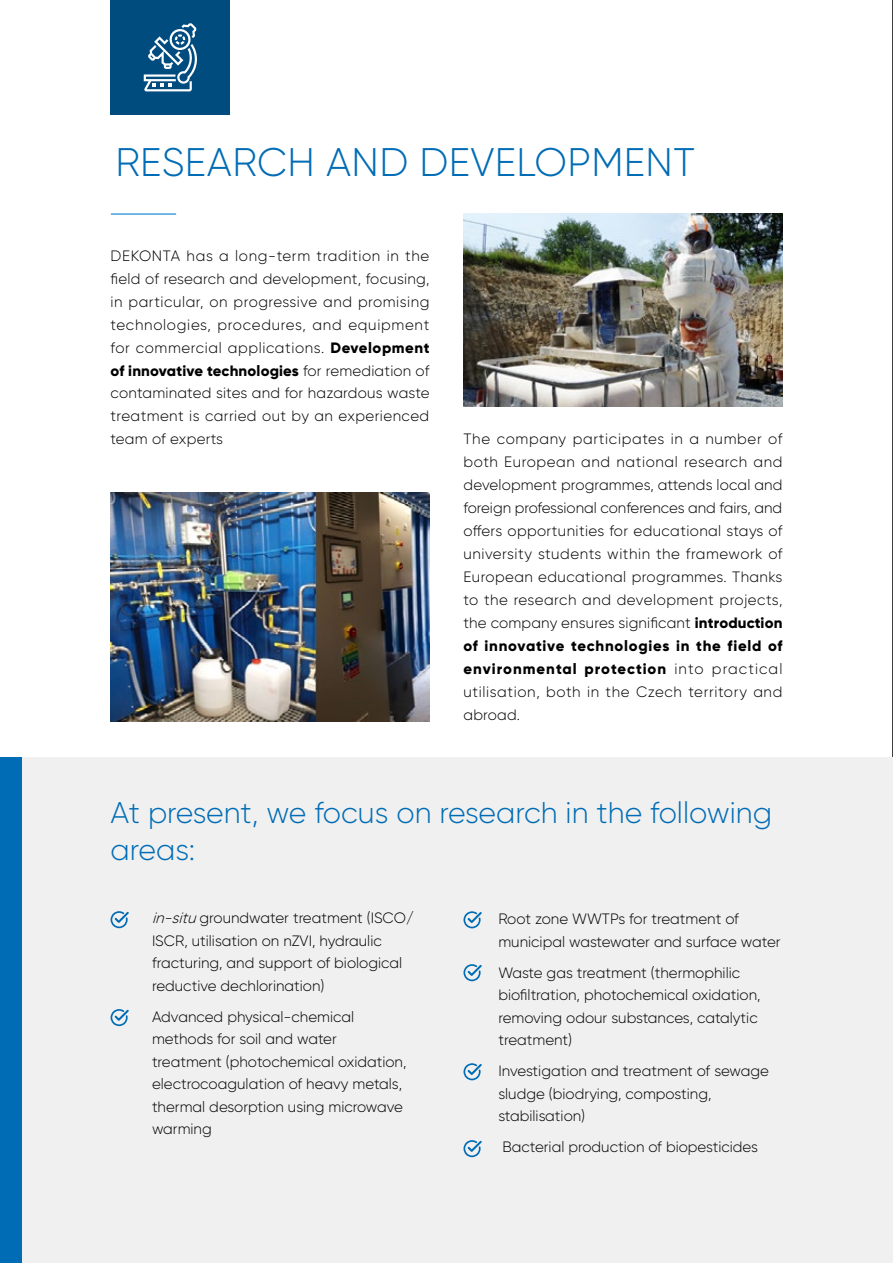
<style>
.page{position:relative;width:893px;height:1263px;background:#fff}
.page>*{position:absolute;margin:0;border:0;box-sizing:border-box;transform-origin:0 0}
.t1{font:300 39.9px "Gilroy";letter-spacing:.01em;color:#006cb5}
.t2{font:300 29.85px/36.9px "Gilroy";color:#006cb5}
.t3{font:300 15px/23px "Gilroy";color:#000}
.s1{font-weight:800}
.s2{font-style:italic}
</style>
<div class="page">
<hr style="left:892px;top:0;width:1px;height:1263px;background:#000">
<hr style="left:111px;top:213px;width:65px;height:2px;background:#46a1da">
<img style="left:463px;top:213px;width:319px;height:194px">
<img style="left:111px;top:493px;width:318px;height:228px">
<div style="left:111px;top:0;width:119px;height:115px;background:#004c7f"></div>
<svg style="left:144px;top:23px;width:53px;height:68px"></svg>
<div style="left:0;top:758px;width:893px;height:505px;background:#f0f0f0"></div>
<svg style="left:111px;top:911px;width:18px;height:17px"></svg>
<svg style="left:111px;top:1009px;width:18px;height:17px"></svg>
<svg style="left:463px;top:911px;width:19px;height:17px"></svg>
<svg style="left:463px;top:964px;width:19px;height:17px"></svg>
<svg style="left:463px;top:1063px;width:19px;height:17px"></svg>
<div style="left:0;top:757px;width:21px;height:506px;background:#006cb5"></div>
<svg style="left:463px;top:1140px;width:19px;height:17px"></svg>
<h1 class="t1" style="left:115px;top:138px;width:581px">RESEARCH AND DEVELOPMENT</h1>
<p class="t3" style="left:111px;top:244px;width:321px;text-align:justify">DEKONTA has a long-term tradition in the field of research and development, focusing, in particular, on progressive and promising technologies, procedures, and equipment for commercial applications. <span class="s1">Development of innovative technologies</span> for remediation of contaminated sites and for hazardous waste treatment is carried out by an experienced team of experts</p>
<p class="t3" style="left:463px;top:427px;width:321px;text-align:justify">The company participates in a number of both European and national research and development programmes, attends local and foreign professional conferences and fairs, and offers opportunities for educational stays of university students within the framework of European educational programmes. Thanks to the research and development projects, the company ensures significant <span class="s1">introduction of innovative technologies in the field of environmental protection</span> into practical utilisation, both in the Czech territory and abroad.</p>
<h2 class="t2" style="left:111px;top:794px;width:663px">At present, we focus on research in the following areas:</h2>
<p class="t3" style="left:152px;top:906px;width:264px;line-height:22.5px"><span class="s2">in-situ</span>groundwater treatment (ISCO/ ISCR, utilisation on nZVI, hydraulic fracturing, and support of biological reductive dechlorination)</p>
<p class="t3" style="left:152px;top:1005px;width:256px;line-height:22.5px">Advanced physical-chemical methods for soil and water treatment (photochemical oxidation, electrocoagulation of heavy metals, thermal desorption using microwave warming</p>
<p class="t3" style="left:498px;top:907px;width:284px;line-height:22.5px">Root zone WWTPs for treatment of municipal wastewater and surface water</p>
<p class="t3" style="left:498px;top:961px;width:264px;line-height:22.5px">Waste gas treatment (thermophilic biofiltration, photochemical oxidation, removing odour substances, catalytic treatment)</p>
<p class="t3" style="left:498px;top:1059px;width:272px;line-height:22.5px">Investigation and treatment of sewage sludge (biodrying, composting, stabilisation)</p>
<p class="t3" style="left:502px;top:1135px;width:257px">Bacterial production of biopesticides</p>
</div>
